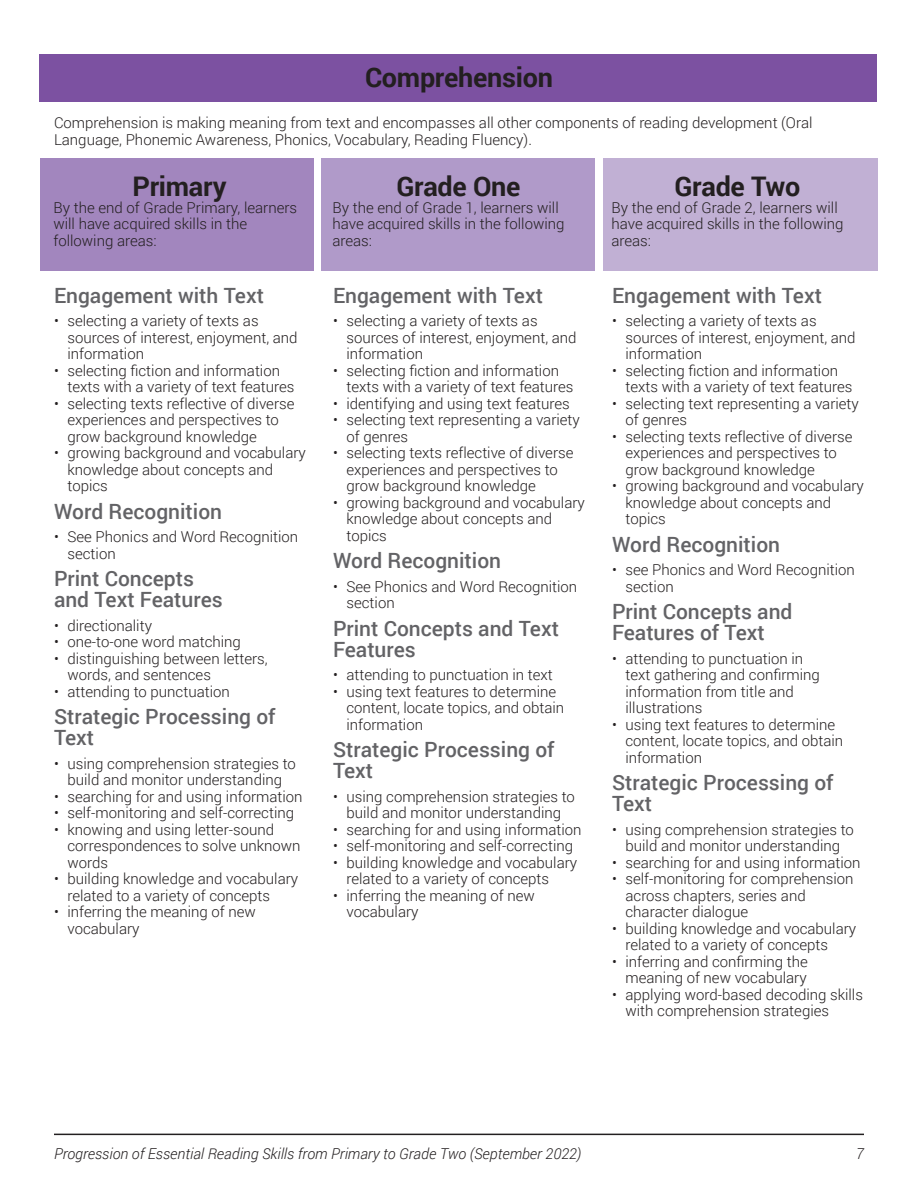
<style>
.page{position:relative;width:918px;height:1188px;background:#fff}
.page>*{position:absolute;margin:0;border:0;box-sizing:border-box;transform-origin:0 0}
.heading{font:700 27px "Roboto";letter-spacing:-.01em;color:#231f20}
.Sub_heading{font:500 21px/21px "Roboto";color:#636366}
.t1{font:300 15px/16.5px "Roboto";color:#231f20}
.t2{font:italic 300 15px "Roboto";color:#231f20}
</style>
<div class="page">
<hr style="left:54px;top:1134px;width:810px;height:1px;background:#231f20">
<div style="left:40px;top:159px;width:274px;height:112px;background:#a286be"></div>
<div style="left:322px;top:159px;width:273px;height:112px;background:#b09ac9"></div>
<div style="left:603px;top:159px;width:275px;height:112px;background:#c1b0d4"></div>
<div style="left:40px;top:54px;width:837px;height:48px;background:#7c51a1"></div>
<p class="heading" style="left:365px;top:58px;width:189px">Comprehension</p>
<p class="t1" style="left:54px;top:114px;width:760px">Comprehension is making meaning from text and encompasses all other components of reading development (Oral<br>Language, Phonemic Awareness, Phonics, Vocabulary, Reading Fluency).</p>
<p class="heading" style="left:132px;top:168px;width:96px">Primary</p>
<p class="t1" style="left:53px;top:199px;width:245px">By the end of Grade Primary, learners will have acquired skills in the following areas:</p>
<p class="Sub_heading" style="left:54px;top:284px;width:211px">Engagement with Text</p>
<p class="t1" style="left:68px;top:312px;width:232px;text-indent:-14px">• selecting a variety of texts as sources of interest, enjoyment, and information</p>
<p class="t1" style="left:68px;top:361px;width:229px;text-indent:-14px">• selecting fiction and information texts with a variety of text features</p>
<p class="t1" style="left:68px;top:394px;width:228px;text-indent:-14px">• selecting texts reflective of diverse experiences and perspectives to grow background knowledge</p>
<p class="t1" style="left:68px;top:444px;width:240px;text-indent:-14px">• growing background and vocabulary knowledge about concepts and topics</p>
<p class="Sub_heading" style="left:54px;top:500px;width:170px">Word Recognition</p>
<p class="t1" style="left:68px;top:528px;width:232px;text-indent:-14px">• See Phonics and Word Recognition section</p>
<p class="Sub_heading" style="left:54px;top:568px;width:170px">Print Concepts and Text Features</p>
<p class="t1" style="left:54px;top:616px;width:100px">• directionality</p>
<p class="t1" style="left:54px;top:633px;width:189px">• one-to-one word matching</p>
<p class="t1" style="left:68px;top:649px;width:202px;text-indent:-14px">• distinguishing between letters, words, and sentences</p>
<p class="t1" style="left:54px;top:682px;width:177px">• attending to punctuation</p>
<p class="Sub_heading" style="left:54px;top:706px;width:223px">Strategic Processing of<br>Text</p>
<p class="t1" style="left:54px;top:754px;width:243px;text-align:center">• using comprehension strategies to build and monitor understanding</p>
<p class="t1" style="left:54px;top:787px;width:250px">• searching for and using information</p>
<p class="t1" style="left:54px;top:804px;width:242px">• self-monitoring and self-correcting</p>
<p class="t1" style="left:68px;top:820px;width:235px;text-indent:-14px">• knowing and using letter-sound correspondences to solve unknown words</p>
<p class="t1" style="left:68px;top:870px;width:232px;text-indent:-14px">• building knowledge and vocabulary related to a variety of concepts</p>
<p class="t1" style="left:68px;top:903px;width:190px;text-indent:-14px">• inferring the meaning of new vocabulary</p>
<p class="heading" style="left:396px;top:168px;width:126px">Grade One</p>
<p class="t1" style="left:332px;top:199px;width:234px">By the end of Grade 1, learners will have acquired skills in the following areas:</p>
<p class="Sub_heading" style="left:333px;top:284px;width:211px">Engagement with Text</p>
<p class="t1" style="left:346px;top:312px;width:232px;text-indent:-14px">• selecting a variety of texts as sources of interest, enjoyment, and information</p>
<p class="t1" style="left:346px;top:361px;width:229px;text-indent:-14px">• selecting fiction and information texts with a variety of text features</p>
<p class="t1" style="left:333px;top:394px;width:238px">• identifying and using text features</p>
<p class="t1" style="left:346px;top:411px;width:235px;text-indent:-14px">• selecting text representing a variety of genres</p>
<p class="t1" style="left:346px;top:444px;width:228px;text-indent:-14px">• selecting texts reflective of diverse experiences and perspectives to grow background knowledge</p>
<p class="t1" style="left:346px;top:493px;width:240px;text-indent:-14px">• growing background and vocabulary knowledge about concepts and topics</p>
<p class="Sub_heading" style="left:333px;top:550px;width:170px">Word Recognition</p>
<p class="t1" style="left:346px;top:577px;width:232px;text-indent:-14px">• See Phonics and Word Recognition section</p>
<p class="Sub_heading" style="left:333px;top:617px;width:227px">Print Concepts and Text<br>Features</p>
<p class="t1" style="left:333px;top:666px;width:221px">• attending to punctuation in text</p>
<p class="t1" style="left:346px;top:682px;width:219px;text-indent:-14px">• using text features to determine content, locate topics, and obtain information</p>
<p class="Sub_heading" style="left:333px;top:739px;width:223px">Strategic Processing of<br>Text</p>
<p class="t1" style="left:333px;top:787px;width:243px;text-align:center">• using comprehension strategies to build and monitor understanding</p>
<p class="t1" style="left:333px;top:820px;width:250px">• searching for and using information</p>
<p class="t1" style="left:333px;top:837px;width:242px">• self-monitoring and self-correcting</p>
<p class="t1" style="left:346px;top:853px;width:232px;text-indent:-14px">• building knowledge and vocabulary related to a variety of concepts</p>
<p class="t1" style="left:346px;top:886px;width:190px;text-indent:-14px">• inferring the meaning of new vocabulary</p>
<p class="heading" style="left:675px;top:168px;width:127px">Grade Two</p>
<p class="t1" style="left:611px;top:199px;width:234px">By the end of Grade 2, learners will have acquired skills in the following areas:</p>
<p class="Sub_heading" style="left:612px;top:284px;width:211px">Engagement with Text</p>
<p class="t1" style="left:626px;top:312px;width:232px;text-indent:-14px">• selecting a variety of texts as sources of interest, enjoyment, and information</p>
<p class="t1" style="left:626px;top:361px;width:229px;text-indent:-14px">• selecting fiction and information texts with a variety of text features</p>
<p class="t1" style="left:626px;top:394px;width:235px;text-indent:-14px">• selecting text representing a variety of genres</p>
<p class="t1" style="left:626px;top:427px;width:228px;text-indent:-14px">• selecting texts reflective of diverse experiences and perspectives to grow background knowledge</p>
<p class="t1" style="left:626px;top:477px;width:240px;text-indent:-14px">• growing background and vocabulary knowledge about concepts and topics</p>
<p class="Sub_heading" style="left:612px;top:533px;width:170px">Word Recognition</p>
<p class="t1" style="left:626px;top:561px;width:231px;text-indent:-14px">• see Phonics and Word Recognition section</p>
<p class="Sub_heading" style="left:612px;top:601px;width:182px">Print Concepts and<br>Features of Text</p>
<p class="t1" style="left:626px;top:649px;width:196px;text-indent:-14px">• attending to punctuation in text gathering and confirming information from title and illustrations</p>
<p class="t1" style="left:626px;top:715px;width:219px;text-indent:-14px">• using text features to determine content, locate topics, and obtain information</p>
<p class="Sub_heading" style="left:612px;top:772px;width:223px">Strategic Processing of<br>Text</p>
<p class="t1" style="left:612px;top:820px;width:243px;text-align:center">• using comprehension strategies to build and monitor understanding</p>
<p class="t1" style="left:612px;top:853px;width:250px">• searching for and using information</p>
<p class="t1" style="left:626px;top:870px;width:230px;text-indent:-14px">• self-monitoring for comprehension across chapters, series and character dialogue</p>
<p class="t1" style="left:626px;top:919px;width:232px;text-indent:-14px">• building knowledge and vocabulary related to a variety of concepts</p>
<p class="t1" style="left:612px;top:952px;width:197px;text-align:right">• inferring and confirming the meaning of new vocabulary</p>
<p class="t1" style="left:626px;top:985px;width:239px;text-indent:-14px">• applying word-based decoding skills with comprehension strategies</p>
<p class="t2" style="left:54px;top:1143px;width:529px">Progression of Essential Reading Skills from Primary to Grade Two (September 2022)</p>
<p class="t2" style="left:856px;top:1143px;width:9px">7</p>
</div>
